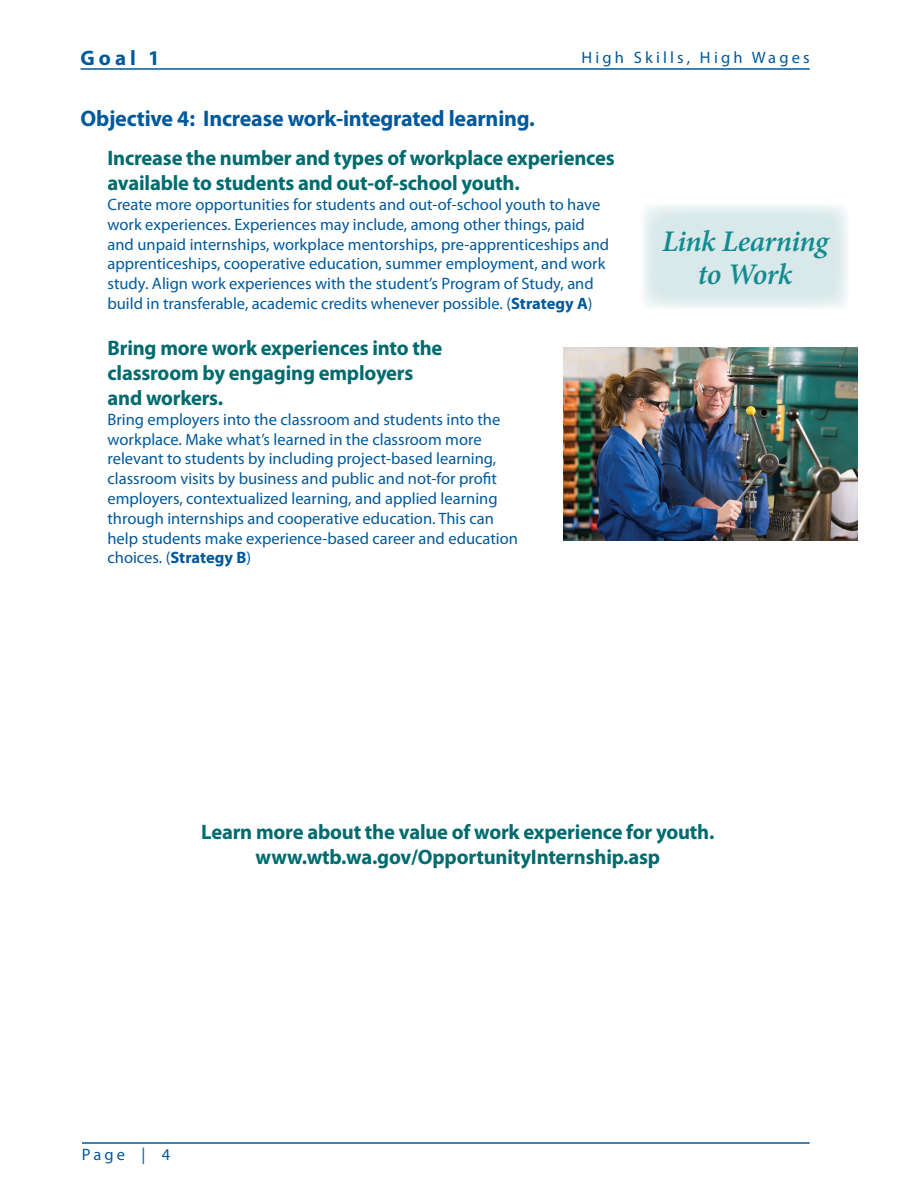
<style>
.page{position:relative;width:917px;height:1189px;background:#fff}
.page>*{position:absolute;margin:0;border:0;box-sizing:border-box;transform-origin:0 0}
.t1{font:italic 600 30px/33px "Minion Pro";letter-spacing:-.02em;color:#148b90;text-align:center}
.objective{font:700 22.5px "Myriad Pro";letter-spacing:-.01em;color:#00599b}
.sub_heading_body{font:700 21px/25.2px "Myriad Pro";letter-spacing:-.01em;color:#006b6e}
.t2{font:700 21px "Myriad Pro";color:#00599b}
.body__5_indent{font:16.5px/19.8px "Myriad Pro";color:#00599b}
.body__5_indent-2{font:16.5px "Myriad Pro";letter-spacing:.19em;color:#00599b}
.s1{font-weight:700}
</style>
<div class="page">
<hr style="left:80px;top:68px;width:729px;height:2px;background:#00599b">
<hr style="left:82px;top:1142px;width:727px;height:2px;background:#00599b">
<img style="left:564px;top:348px;width:293px;height:193px">
<svg style="left:643px;top:205px;width:204px;height:103px;background:#ddebec"></svg>
<p class="t2" style="left:80px;top:44px;width:81px">Goal 1</p>
<p class="body__5_indent-2" style="left:581px;top:48px;width:230px">High Skills, High Wages</p>
<p class="objective" style="left:80px;top:104px;width:456px">Objective 4: Increase work-integrated learning.</p>
<p class="sub_heading_body" style="left:107px;top:145px;width:509px">Increase the number and types of workplace experiences available to students and out-of-school youth.</p>
<p class="body__5_indent" style="left:107px;top:194px;width:503px">Create more opportunities for students and out-of-school youth to have work experiences. Experiences may include, among other things, paid and unpaid internships, workplace mentorships, pre-apprenticeships and apprenticeships, cooperative education, summer employment, and work study. Align work experiences with the student’s Program of Study, and build in transferable, academic credits whenever possible. (<span class="s1">Strategy A</span>)</p>
<p class="sub_heading_body" style="left:107px;top:334px;width:336px">Bring more work experiences into the classroom by engaging employers and workers.</p>
<p class="body__5_indent" style="left:107px;top:409px;width:412px">Bring employers into the classroom and students into the workplace. Make what’s learned in the classroom more relevant to students by including project-based learning, classroom visits by business and public and not-for profit employers, contextualized learning, and applied learning through internships and cooperative education. This can help students make experience-based career and education choices. (<span class="s1">Strategy B</span>)</p>
<h1 class="t1" style="left:662px;top:224px;width:168px">Link Learning to Work</h1>
<p class="sub_heading_body" style="left:201px;top:819px;width:515px;text-align:center">Learn more about the value of work experience for youth. www.wtb.wa.gov/OpportunityInternship.asp</p>
<p class="body__5_indent" style="left:82px;top:1144px;width:90px">Page | 4</p>
</div>
